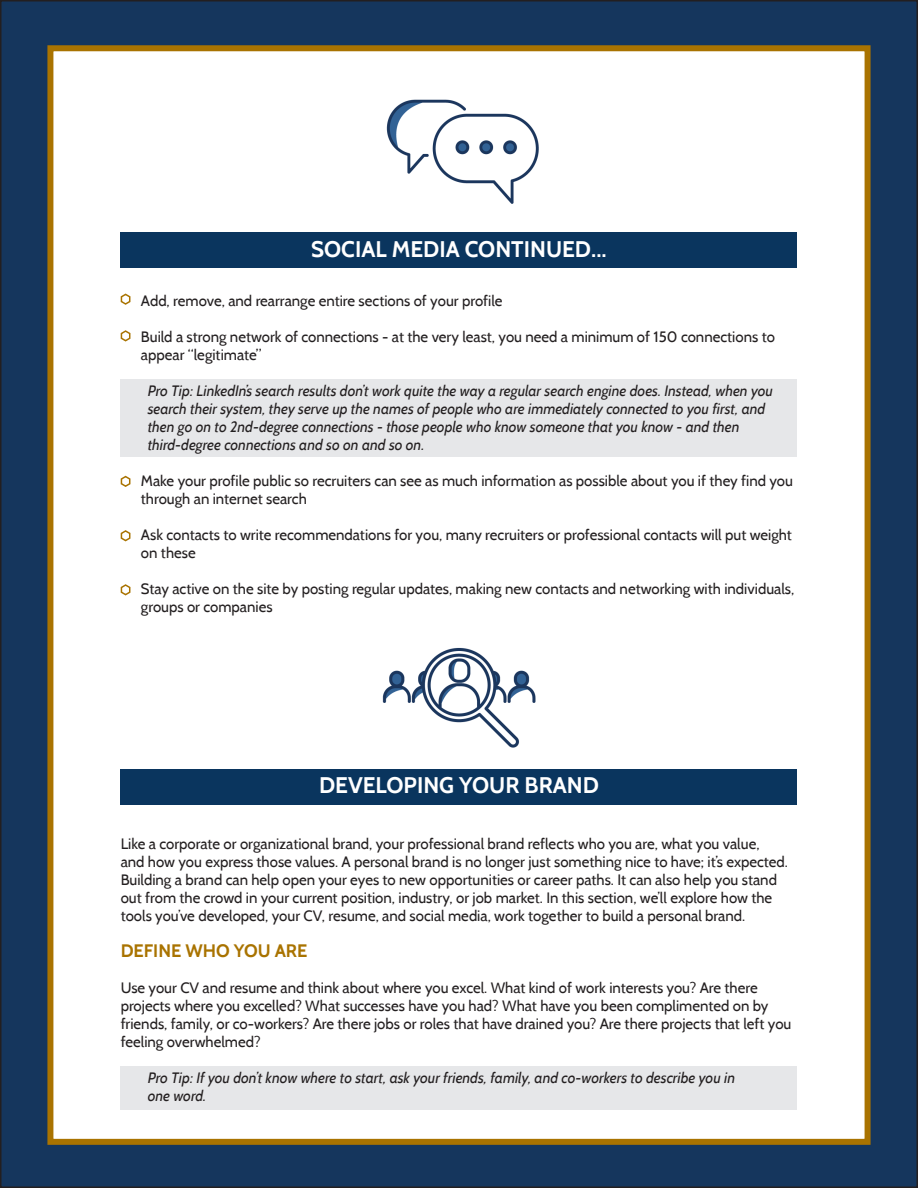
<style>
.page{position:relative;width:918px;height:1188px;background:#fff}
.page>*{position:absolute;margin:0;border:0;box-sizing:border-box;transform-origin:0 0}
.t1{font:700 22.5px "Cabin";color:#fff}
.t2{font:700 18px "Cabin";color:#a97300}
.t3{font:15px/18px "Cabin";color:#231f20}
.t4{font:italic 15px/18px "Cabin";color:#231f20}
</style>
<div class="page">
<div style="left:1px;top:1px;width:916px;height:1186px;background:#15365d"></div>
<div style="left:47px;top:45px;width:824px;height:1100px;background:#fff;border:6px solid #a97300"></div>
<div style="left:121px;top:1066px;width:676px;height:44px;background:#e6e7e9"></div>
<div style="left:121px;top:379px;width:676px;height:78px;background:#e6e7e9"></div>
<svg style="left:120px;top:584px;width:11px;height:12px"></svg>
<svg style="left:120px;top:530px;width:11px;height:12px"></svg>
<svg style="left:120px;top:475px;width:11px;height:12px"></svg>
<svg style="left:120px;top:330px;width:11px;height:12px"></svg>
<svg style="left:120px;top:293px;width:11px;height:12px"></svg>
<div style="left:121px;top:232px;width:676px;height:36px;background:#0a355e"></div>
<img style="left:386px;top:99px;width:153px;height:105px">
<div style="left:121px;top:769px;width:676px;height:35px;background:#0a355e"></div>
<img style="left:382px;top:648px;width:154px;height:100px">
<p class="t1" style="left:311px;top:236px;width:297px">SOCIAL MEDIA CONTINUED...</p>
<p class="t3" style="left:141px;top:292px;width:363px">Add, remove, and rearrange entire sections of your profile</p>
<p class="t3" style="left:141px;top:328px;width:635px">Build a strong network of connections - at the very least, you need a minimum of 150 connections to appear “legitimate”</p>
<p class="t4" style="left:148px;top:382px;width:627px">Pro Tip: LinkedIn’s search results don’t work quite the way a regular search engine does. Instead, when you search their system, they serve up the names of people who are immediately connected to you first, and then go on to 2nd-degree connections - those people who know someone that you know - and then third-degree connections and so on and so on.</p>
<p class="t3" style="left:141px;top:472px;width:654px">Make your profile public so recruiters can see as much information as possible about you if they find you through an internet search</p>
<p class="t3" style="left:141px;top:526px;width:653px">Ask contacts to write recommendations for you, many recruiters or professional contacts will put weight on these</p>
<p class="t3" style="left:141px;top:580px;width:655px">Stay active on the site by posting regular updates, making new contacts and networking with individuals, groups or companies</p>
<p class="t1" style="left:319px;top:772px;width:281px">DEVELOPING YOUR BRAND</p>
<p class="t3" style="left:121px;top:835px;width:669px">Like a corporate or organizational brand, your professional brand reflects who you are, what you value,<br>and how you express those values. A personal brand is no longer just something nice to have; it’s expected.<br>Building a brand can help open your eyes to new opportunities or career paths. It can also help you stand out from the crowd in your current position, industry, or job market. In this section, we’ll explore how the tools you’ve developed, your CV, resume, and social media, work together to build a personal brand.</p>
<p class="t2" style="left:121px;top:940px;width:188px">DEFINE WHO YOU ARE</p>
<p class="t3" style="left:121px;top:979px;width:672px">Use your CV and resume and think about where you excel. What kind of work interests you? Are there projects where you excelled? What successes have you had? What have you been complimented on by friends, family, or co-workers? Are there jobs or roles that have drained you? Are there projects that left you feeling overwhelmed?</p>
<p class="t4" style="left:148px;top:1069px;width:589px">Pro Tip: If you don’t know where to start, ask your friends, family, and co-workers to describe you in</p>
<p class="t4" style="left:148px;top:1087px;width:60px">one word.</p>
</div>
